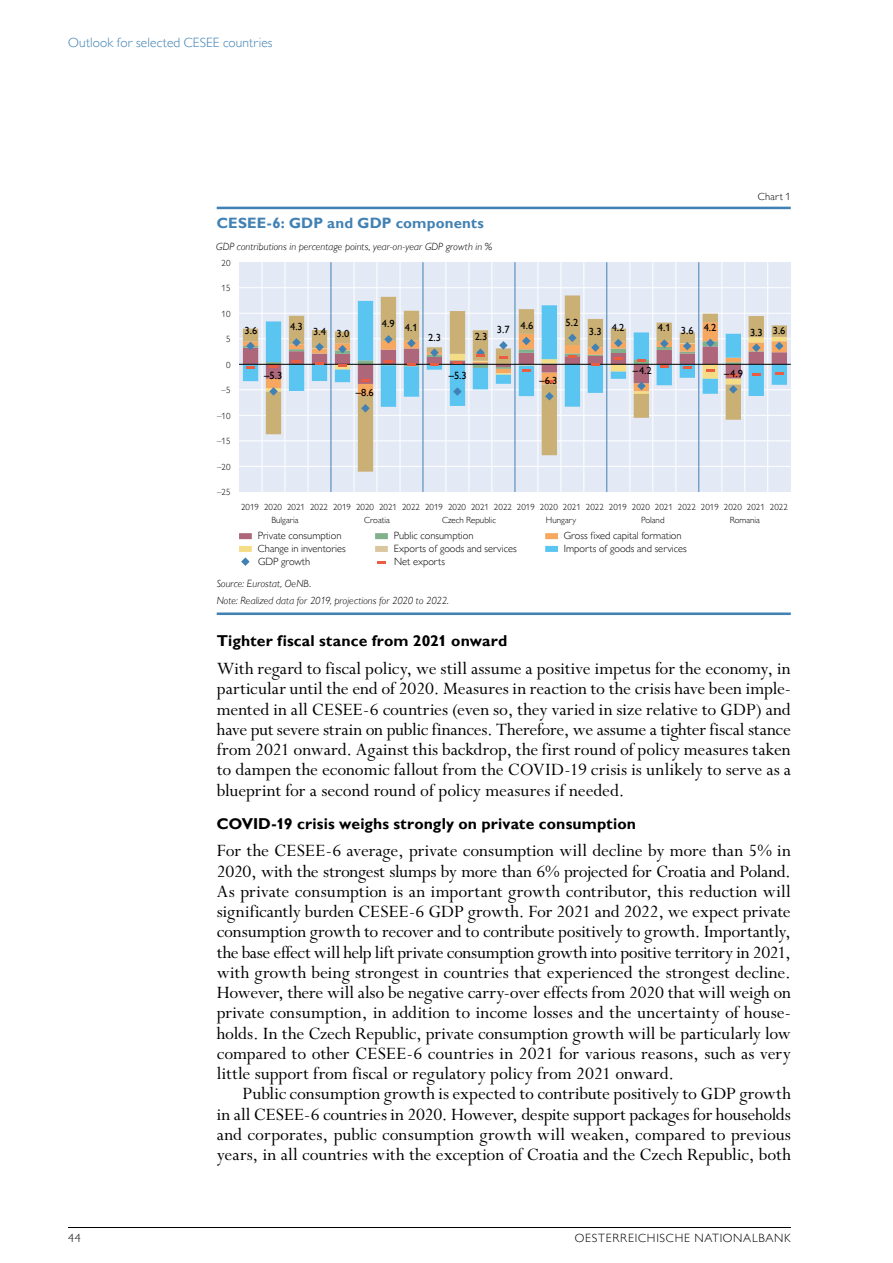
<style>
.page{position:relative;width:893px;height:1263px;background:#fff}
.page>*{position:absolute;margin:0;border:0;box-sizing:border-box;transform-origin:0 0}
.id324{font:19.5px/20.2px "Perpetua Std";color:#000}
.id334{font:19.5px/20.2px "Perpetua Std";letter-spacing:-.005em;color:#000;text-align:justify}
.id373{font:700 15.75px "Gill Sans MT Pro";letter-spacing:.005em;color:#000}
.t1{font:700 15px "Gill Sans MT Pro";letter-spacing:.01em;color:#4181b3}
.t2{font:300 13.5px "Gill Sans MT Pro";letter-spacing:.01em;color:#4181b3}
.t3{font:300 12px "Gill Sans MT Pro";letter-spacing:.06em;color:#000}
.t4{font:300 10.5px "Gill Sans MT Pro";color:#000}
.t5{font:italic 300 10.5px/17px "Gill Sans MT Pro";letter-spacing:.01em;color:#000}
.t6{font:500 10.5px "Gill Sans MT Pro";color:#000}
.t7{font:300 9px/12.9px "Gill Sans MT Pro";color:#000}
</style>
<div class="page">
<hr style="left:68px;top:1227px;width:723px;height:1px;background:#000">
<hr style="left:217px;top:207px;width:574px;height:2px;background:#4181b3">
<hr style="left:217px;top:612px;width:574px;height:3px;background:#4181b3">
<div style="left:239px;top:533px;width:13px;height:6px;background:#ae677a"></div>
<div style="left:375px;top:533px;width:13px;height:6px;background:#81b08a"></div>
<div style="left:239px;top:546px;width:13px;height:6px;background:#f5dc86"></div>
<div style="left:375px;top:546px;width:13px;height:6px;background:#dbc79f"></div>
<div style="left:545px;top:533px;width:13px;height:6px;background:#f6a760"></div>
<div style="left:545px;top:546px;width:13px;height:6px;background:#5bc5f2"></div>
<div style="left:239px;top:262px;width:552px;height:230px;background:#e3eaf5"></div>
<hr style="left:239px;top:466px;width:552px;height:1px;background:#fff">
<hr style="left:239px;top:440px;width:552px;height:1px;background:#fff">
<hr style="left:239px;top:415px;width:552px;height:1px;background:#fff">
<hr style="left:239px;top:389px;width:552px;height:1px;background:#fff">
<hr style="left:239px;top:338px;width:552px;height:1px;background:#fff">
<hr style="left:239px;top:313px;width:552px;height:1px;background:#fff">
<hr style="left:239px;top:287px;width:552px;height:1px;background:#fff">
<hr style="left:767px;top:262px;width:1px;height:230px;background:#fff">
<hr style="left:744px;top:262px;width:1px;height:230px;background:#fff">
<hr style="left:721px;top:262px;width:1px;height:230px;background:#fff">
<hr style="left:698px;top:262px;width:1px;height:230px;background:#4181b3">
<hr style="left:675px;top:262px;width:1px;height:230px;background:#fff">
<hr style="left:652px;top:262px;width:1px;height:230px;background:#fff">
<hr style="left:629px;top:262px;width:1px;height:230px;background:#fff">
<hr style="left:606px;top:262px;width:1px;height:230px;background:#4181b3">
<hr style="left:583px;top:262px;width:1px;height:230px;background:#fff">
<hr style="left:560px;top:262px;width:1px;height:230px;background:#fff">
<hr style="left:537px;top:262px;width:1px;height:230px;background:#fff">
<hr style="left:515px;top:262px;width:1px;height:230px;background:#4181b3">
<hr style="left:491px;top:262px;width:1px;height:230px;background:#fff">
<hr style="left:468px;top:262px;width:1px;height:230px;background:#fff">
<hr style="left:445px;top:262px;width:1px;height:230px;background:#fff">
<hr style="left:423px;top:262px;width:1px;height:230px;background:#4181b3">
<hr style="left:400px;top:262px;width:1px;height:230px;background:#fff">
<hr style="left:376px;top:262px;width:1px;height:230px;background:#fff">
<hr style="left:354px;top:262px;width:1px;height:230px;background:#fff">
<hr style="left:331px;top:262px;width:1px;height:230px;background:#4181b3">
<hr style="left:308px;top:262px;width:1px;height:230px;background:#fff">
<hr style="left:285px;top:262px;width:1px;height:230px;background:#fff">
<hr style="left:262px;top:262px;width:1px;height:230px;background:#fff">
<svg style="left:243px;top:295px;width:544px;height:177px"></svg>
<svg style="left:243px;top:301px;width:544px;height:21px"></svg>
<hr style="left:239px;top:364px;width:552px;height:1px;background:#000">
<svg style="left:241px;top:557px;width:9px;height:9px"></svg>
<svg style="left:377px;top:561px;width:9px;height:2px"></svg>
<svg style="left:243px;top:322px;width:544px;height:91px"></svg>
<p class="t2" style="left:68px;top:35px;width:206px">Outlook for selected CESEE countries</p>
<p class="t1" style="left:217px;top:214px;width:269px">CESEE-6: GDP and GDP components</p>
<p class="t5" style="left:216px;top:237px;width:277px">GDP contributions in percentage points, year-on-year GDP growth in %</p>
<p class="t7" style="left:222px;top:256px;width:10px">20</p>
<p class="t7" style="left:222px;top:281px;width:10px">15</p>
<p class="t7" style="left:222px;top:307px;width:10px">10</p>
<p class="t7" style="left:226px;top:332px;width:6px">5</p>
<p class="t7" style="left:226px;top:358px;width:6px">0</p>
<p class="t7" style="left:222px;top:383px;width:10px">–5</p>
<p class="t7" style="left:217px;top:409px;width:15px">–10</p>
<p class="t7" style="left:217px;top:435px;width:15px">–15</p>
<p class="t7" style="left:217px;top:460px;width:15px">–20</p>
<p class="t7" style="left:217px;top:486px;width:15px">–25</p>
<p class="t6" style="left:245px;top:324px;width:14px">3.6</p>
<p class="t6" style="left:290px;top:325px;width:61px">4.3 3.4 3.0</p>
<p class="t6" style="left:382px;top:319px;width:37px">4.9 4.1</p>
<p class="t6" style="left:264px;top:369px;width:20px">–5.3</p>
<p class="t6" style="left:356px;top:386px;width:20px">–8.6</p>
<p class="t6" style="left:428px;top:331px;width:14px">2.3</p>
<p class="t6" style="left:475px;top:331px;width:14px">2.3</p>
<p class="t6" style="left:497px;top:321px;width:38px">3.7 4.6</p>
<p class="t6" style="left:449px;top:370px;width:20px">–5.3</p>
<p class="t6" style="left:539px;top:374px;width:20px">–6.3</p>
<p class="t6" style="left:566px;top:316px;width:14px">5.2</p>
<p class="t4" style="left:758px;top:190px;width:34px">Chart 1</p>
<p class="t6" style="left:589px;top:323px;width:37px">3.3 4.2</p>
<p class="t6" style="left:658px;top:322px;width:60px">4.1 3.6 4.2</p>
<p class="t6" style="left:750px;top:325px;width:37px">3.3 3.6</p>
<p class="t6" style="left:633px;top:364px;width:20px">–4.2</p>
<p class="t6" style="left:724px;top:367px;width:20px">–4.9</p>
<p class="t7" style="left:271px;top:500px;width:518px;text-indent:-30px">2019 2020 2021 2022 2019 2020 2021 2022 2019 2020 2021 2022 2019 2020 2021 2022 2019 2020 2021 2022 2019 2020 2021 2022<br>Bulgaria</p>
<p class="t7" style="left:364px;top:513px;width:27px">Croatia</p>
<p class="t7" style="left:442px;top:513px;width:55px">Czech Republic</p>
<p class="t7" style="left:546px;top:513px;width:32px">Hungary</p>
<p class="t7" style="left:641px;top:513px;width:25px">Poland</p>
<p class="t7" style="left:730px;top:513px;width:32px">Romania</p>
<p class="t4" style="left:258px;top:529px;width:85px">Private consumption</p>
<p class="t4" style="left:394px;top:529px;width:81px">Public consumption</p>
<p class="t4" style="left:258px;top:542px;width:90px">Change in inventories</p>
<p class="t4" style="left:394px;top:542px;width:124px">Exports of goods and services</p>
<p class="t4" style="left:258px;top:555px;width:54px">GDP growth</p>
<p class="t4" style="left:394px;top:555px;width:53px">Net exports</p>
<p class="t5" style="left:217px;top:574px;width:234px">Source: Eurostat, OeNB.<br>Note: Realized data for 2019, projections for 2020 to 2022.</p>
<p class="t4" style="left:564px;top:529px;width:119px">Gross fixed capital formation</p>
<p class="t4" style="left:564px;top:542px;width:124px">Imports of goods and services</p>
<h4 class="id373" style="left:217px;top:631px;width:292px">Tighter fiscal stance from 2021 onward</h4>
<p class="id324" style="left:217px;top:659px;width:576px">With regard to fiscal policy, we still assume a positive impetus for the economy, in particular until the end of 2020. Measures in reaction to the crisis have been imple&shy;mented in all CESEE-6 countries (even so, they varied in size relative to GDP) and have put severe strain on public finances. Therefore, we assume a tighter fiscal stance from 2021 onward. Against this backdrop, the first round of policy measures taken to dampen the economic fallout from the COVID-19 crisis is unlikely to serve as a blueprint for a second round of policy measures if needed.</p>
<h4 class="id373" style="left:217px;top:814px;width:421px">COVID-19 crisis weighs strongly on private consumption</h4>
<p class="id324" style="left:217px;top:841px;width:576px;text-align:justify">For the CESEE-6 average, private consumption will decline by more than 5% in 2020, with the strongest slumps by more than 6% projected for Croatia and Poland.<br>As private consumption is an important growth contributor, this reduction will significantly burden CESEE-6 GDP growth. For 2021 and 2022, we expect private consumption growth to recover and to contribute positively to growth. Importantly, the base effect will help lift private consumption growth into positive territory in 2021, with growth being strongest in countries that experienced the strongest decline.<br>However, there will also be negative carry-over effects from 2020 that will weigh on private consumption, in addition to income losses and the uncertainty of house&shy;holds. In the Czech Republic, private consumption growth will be particularly low compared to other CESEE-6 countries in 2021 for various reasons, such as very little support from fiscal or regulatory policy from 2021 onward.</p>
<p class="id334" style="left:217px;top:1084px;width:576px;text-indent:26px">Public consumption growth is expected to contribute positively to GDP growth in all CESEE-6 countries in 2020. However, despite support packages for households and corporates, public consumption growth will weaken, compared to previous years, in all countries with the exception of Croatia and the Czech Republic, both</p>
<p class="t3" style="left:68px;top:1231px;width:14px">44</p>
<p class="t3" style="left:575px;top:1231px;width:218px">OESTERREICHISCHE NATIONALBANK</p>
</div>
